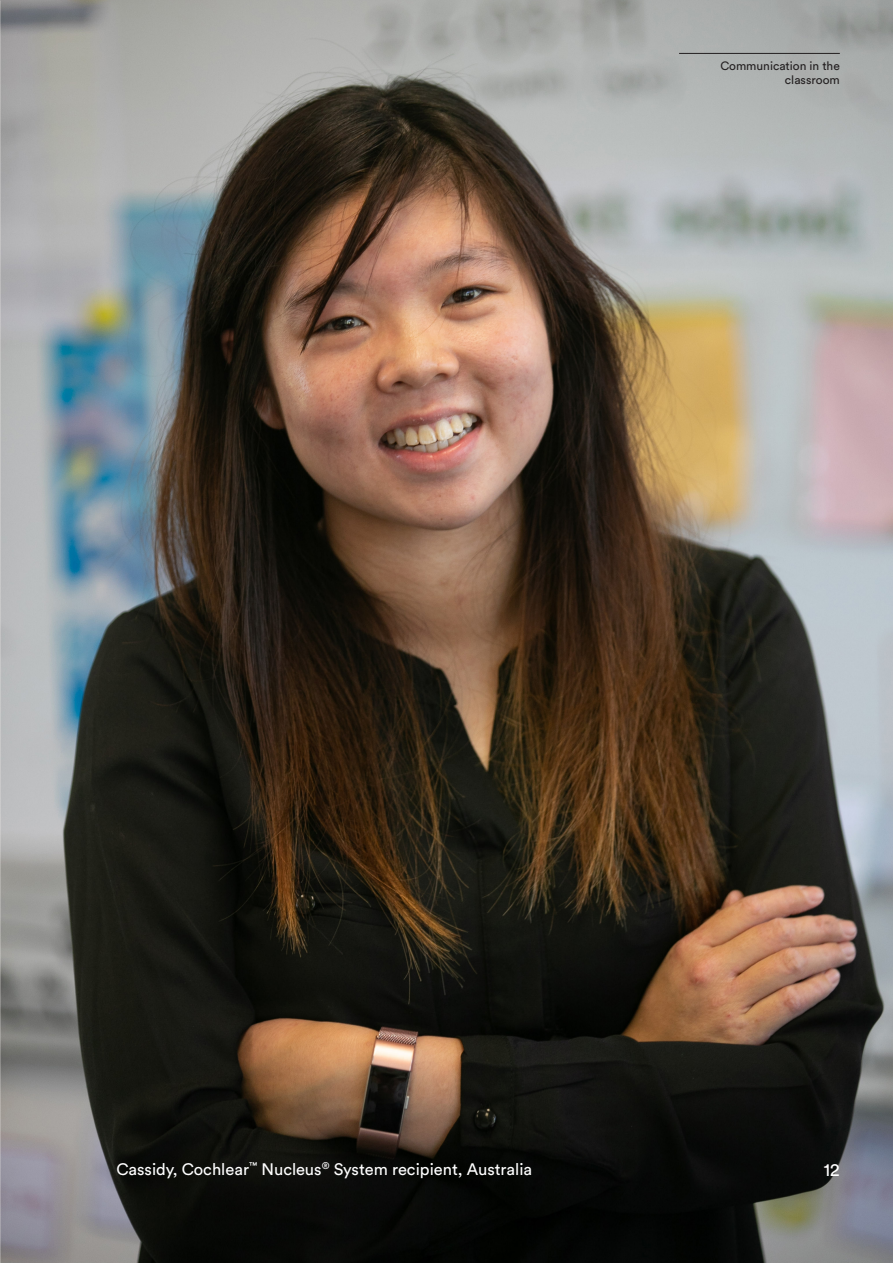
<style>
.page{position:relative;width:893px;height:1263px;background:#fff}
.page>*{position:absolute;margin:0;border:0;box-sizing:border-box;transform-origin:0 0}
.t1{font:18px "Circular Std";color:#fff}
.t2{font:16.5px "Circular Std";color:#fff}
.t3{font:12px/14.4px "Circular Std";color:#231f20;text-align:right}
</style>
<div class="page">
<img style="left:1px;top:0;width:892px;height:1263px">
<hr style="left:679px;top:53px;width:161px;height:1px;background:#231f20">
<p class="t3" style="left:720px;top:58px;width:121px">Communication in the classroom</p>
<p class="t2" style="left:117px;top:1159px;width:417px">Cassidy, Cochlear<sup>™</sup> Nucleus<sup>®</sup> System recipient, Australia</p>
<p class="t1" style="left:824px;top:1159px;width:17px">12</p>
</div>
